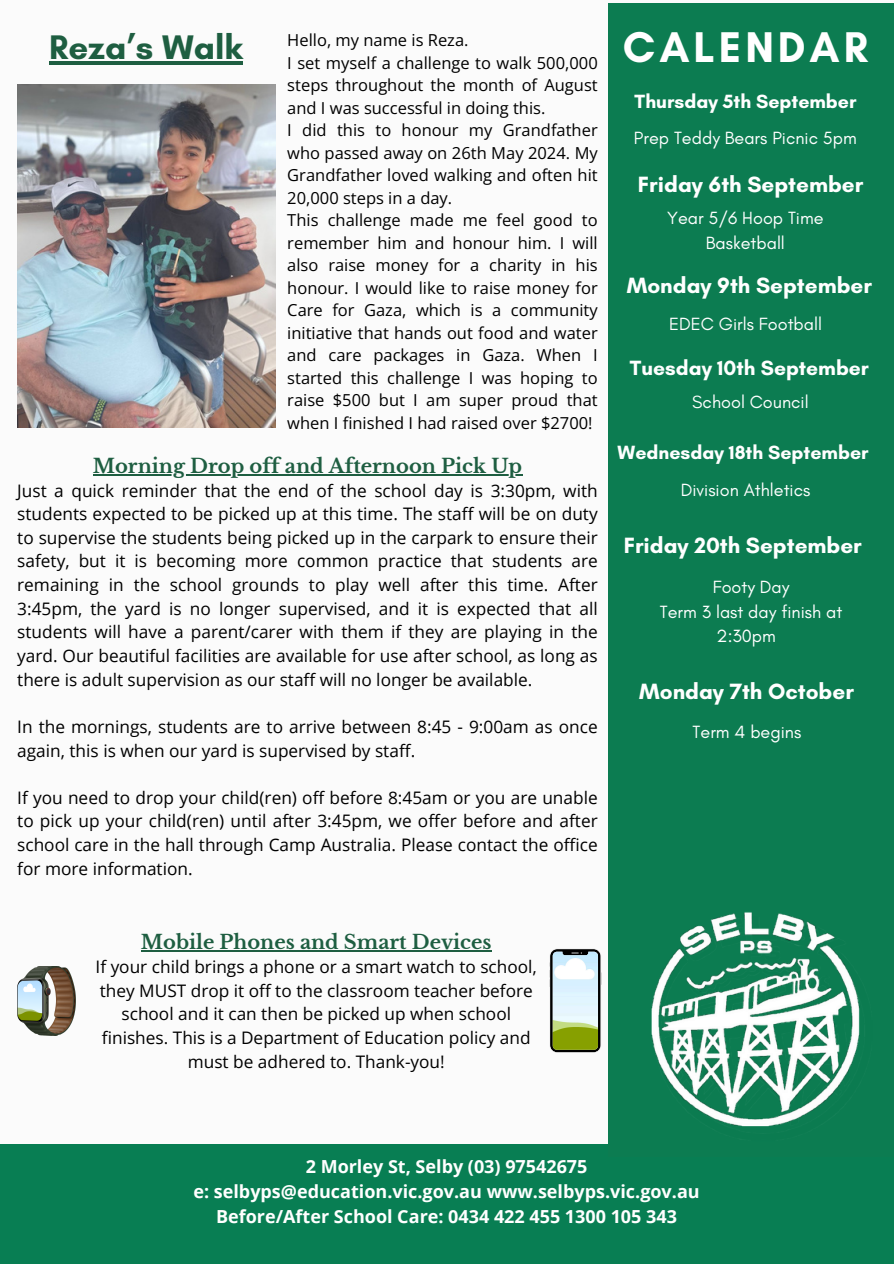
<style>
.page{position:relative;width:894px;height:1264px;background:#fff}
.page>*{position:absolute;margin:0;border:0;box-sizing:border-box;transform-origin:0 0}
.t1{font:700 43.8px "Glacial Indifference";letter-spacing:.09em;color:#fff}
.t2{font:700 34.65px "Glacial Indifference";color:#1e5e41}
.t3{font:700 22.5px "Glacial Indifference";color:#fff}
.t4{font:700 21px "Glacial Indifference";color:#fff}
.t5{font:700 19.5px "Libre Baskerville";color:#1e5e41}
.t6{font:700 19.5px "Glacial Indifference";color:#fff}
.t7{font:18px/24.8px "Glacial Indifference";color:#fff;text-align:center}
.t8{font:700 18px/24.8px "Open Sans";color:#fff;text-align:center}
.t9{font:17.25px/23.7px "Open Sans";color:#000;text-align:justify}
.t10{font:16.5px/22.5px "Open Sans";color:#000;text-align:justify}
</style>
<div class="page">
<div style="left:0;top:0;width:893px;height:1263px;background:#fbfbfb"></div>
<div style="left:0;top:1143px;width:893px;height:120px;background:#087e53"></div>
<div style="left:608px;top:3px;width:285px;height:1153px;background:#0c7c51"></div>
<img style="left:651px;top:912px;width:209px;height:215px">
<img style="left:17px;top:85px;width:258px;height:343px">
<svg style="left:549px;top:949px;width:53px;height:103px"></svg>
<hr style="left:93px;top:474px;width:429px;height:1px;background:#1e5e41">
<hr style="left:49px;top:61px;width:194px;height:4px;background:#1e5e41">
<hr style="left:141px;top:950px;width:350px;height:1px;background:#1e5e41">
<img style="left:17px;top:966px;width:59px;height:69px">
<p class="t2" style="left:49px;top:26px;width:195px">Reza’s Walk</p>
<h2 class="t10" style="left:287px;top:28px;width:183px">Hello, my name is Reza.</h2>
<p class="t10" style="left:287px;top:51px;width:312px">I set myself a challenge to walk 500,000 steps throughout the month of August and I was successful in doing this.</p>
<p class="t10" style="left:287px;top:118px;width:312px">I did this to honour my Grandfather who passed away on 26th May 2024. My Grandfather loved walking and often hit 20,000 steps in a day.</p>
<p class="t10" style="left:287px;top:208px;width:312px">This challenge made me feel good to remember him and honour him. I will also raise money for a charity in his honour. I would like to raise money for Care for Gaza, which is a community initiative that hands out food and water and care packages in Gaza. When I started this challenge I was hoping to raise $500 but I am super proud that when I finished I had raised over $2700!</p>
<p class="t5" style="left:93px;top:454px;width:431px">Morning Drop off and Afternoon Pick Up</p>
<p class="t9" style="left:17px;top:478px;width:582px">Just a quick reminder that the end of the school day is 3:30pm, with students expected to be picked up at this time. The staff will be on duty to supervise the students being picked up in the carpark to ensure their safety, but it is becoming more common practice that students are remaining in the school grounds to play well after this time. After 3:45pm, the yard is no longer supervised, and it is expected that all students will have a parent/carer with them if they are playing in the yard. Our beautiful facilities are available for use after school, as long as there is adult supervision as our staff will no longer be available.</p>
<p class="t9" style="left:17px;top:714px;width:582px">In the mornings, students are to arrive between 8:45 - 9:00am as once again, this is when our yard is supervised by staff.</p>
<p class="t9" style="left:17px;top:785px;width:582px">If you need to drop your child(ren) off before 8:45am or you are unable to pick up your child(ren) until after 3:45pm, we offer before and after school care in the hall through Camp Australia. Please contact the office for more information.</p>
<h5 class="t1" style="left:622px;top:21px;width:246px">CALENDAR</h5>
<h3 class="t6" style="left:634px;top:89px;width:223px">Thursday 5th September</h3>
<h5 class="t7" style="left:633px;top:125px;width:224px">Prep Teddy Bears Picnic 5pm</h5>
<h3 class="t3" style="left:637px;top:170px;width:227px">Friday 6th September</h3>
<h5 class="t7" style="left:667px;top:205px;width:158px">Year 5/6 Hoop Time<br>Basketball</h5>
<h3 class="t3" style="left:626px;top:272px;width:246px">Monday 9th September</h3>
<h5 class="t7" style="left:669px;top:311px;width:154px">EDEC Girls Football</h5>
<h4 class="t4" style="left:629px;top:355px;width:240px">Tuesday 10th September</h4>
<h5 class="t7" style="left:692px;top:389px;width:118px">School Council</h5>
<h3 class="t6" style="left:617px;top:441px;width:252px">Wednesday 18th September</h3>
<h5 class="t7" style="left:680px;top:477px;width:131px">Division Athletics</h5>
<p class="t3" style="left:623px;top:531px;width:239px">Friday 20th September</p>
<p class="t7" style="left:659px;top:574px;width:184px">Footy Day<br>Term 3 last day finish at<br>2:30pm</p>
<h3 class="t3" style="left:639px;top:677px;width:216px">Monday 7th October</h3>
<h5 class="t7" style="left:692px;top:719px;width:110px">Term 4 begins</h5>
<p class="t5" style="left:141px;top:930px;width:352px">Mobile Phones and Smart Devices</p>
<p class="t9" style="left:95px;top:954px;width:443px;text-align:center">If your child brings a phone or a smart watch to school, they MUST drop it off to the classroom teacher before school and it can then be picked up when school finishes. This is a Department of Education policy and must be adhered to. Thank-you!</p>
<h1 class="t8" style="left:193px;top:1153px;width:507px">2 Morley St, Selby (03) 97542675<br>e: selbyps@education.vic.gov.au www.selbyps.vic.gov.au<br>Before/After School Care: 0434 422 455 1300 105 343</h1>
</div>
